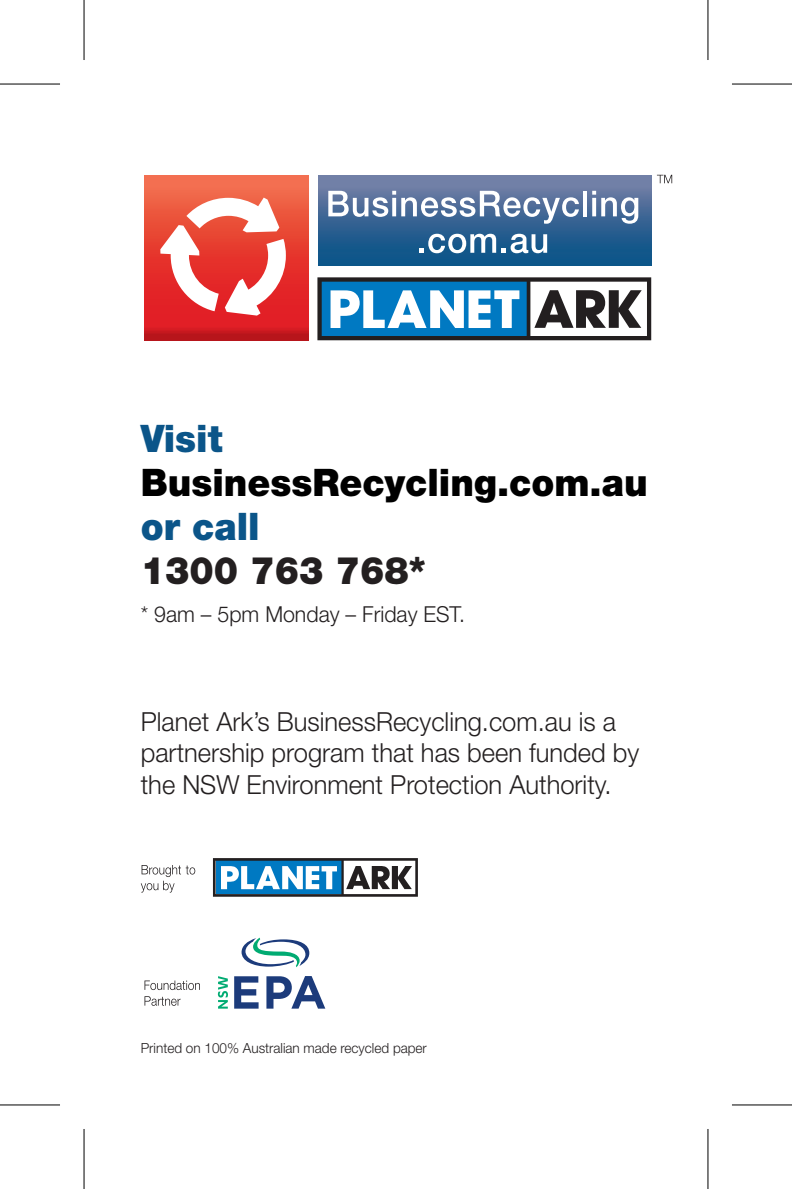
<style>
.page{position:relative;width:792px;height:1189px;background:#fff}
.page>*{position:absolute;margin:0;border:0;box-sizing:border-box;transform-origin:0 0}
.t1{font:900 38px "Helvetica Neue LT";color:#000;scale:.96 1}
.t2{font:900 38px "Helvetica Neue LT";color:#0b5589;scale:.96 1}
.t3{font:900 38px "Helvetica Neue LT";color:#231f20;scale:.96 1}
.t4{font:300 26.4px/31.6px "Helvetica Neue LT";color:#231f20}
.t5{font:300 22px "Helvetica Neue LT";color:#231f20}
.t6{font:300 14px "Helvetica Neue LT";color:#231f20}
</style>
<div class="page">
<svg style="left:657px;top:175px;width:15px;height:8px"></svg>
<svg style="left:144px;top:996px;width:37px;height:9px"></svg>
<svg style="left:144px;top:980px;width:56px;height:10px"></svg>
<svg style="left:141px;top:865px;width:54px;height:27px"></svg>
<svg style="left:213px;top:858px;width:205px;height:38px"></svg>
<div style="left:319px;top:176px;width:332px;height:90px;background:linear-gradient(to bottom,#7880a7,#014f85)"></div>
<svg style="left:328px;top:191px;width:251px;height:33px"></svg>
<hr style="left:583px;top:191px;width:4px;height:25px;background:#fff">
<svg style="left:592px;top:191px;width:46px;height:33px"></svg>
<svg style="left:419px;top:234px;width:128px;height:19px"></svg>
<svg style="left:144px;top:176px;width:164px;height:164px;background:#e23e34"></svg>
<svg style="left:317px;top:277px;width:334px;height:63px"></svg>
<svg style="left:160px;top:197px;width:126px;height:118px"></svg>
<svg style="left:241px;top:937px;width:68px;height:30px"></svg>
<svg style="left:218px;top:976px;width:10px;height:32px"></svg>
<svg style="left:234px;top:976px;width:24px;height:32px"></svg>
<svg style="left:266px;top:976px;width:59px;height:32px"></svg>
<svg style="left:0;top:1105px;width:60px;height:1px"></svg>
<svg style="left:732px;top:1105px;width:60px;height:1px"></svg>
<svg style="left:708px;top:0;width:1px;height:60px"></svg>
<svg style="left:708px;top:1129px;width:1px;height:59px"></svg>
<hr style="left:0;top:83px;width:60px;height:2px;background:#000">
<hr style="left:732px;top:83px;width:60px;height:2px;background:#000">
<hr style="left:0;top:1104px;width:60px;height:1px;background:#000">
<hr style="left:732px;top:1104px;width:60px;height:1px;background:#000">
<hr style="left:83px;top:0;width:2px;height:60px;background:#000">
<hr style="left:83px;top:1128px;width:2px;height:60px;background:#000">
<hr style="left:707px;top:0;width:1px;height:60px;background:#000">
<hr style="left:707px;top:1128px;width:1px;height:60px;background:#000">
<h1 class="t2" style="left:141px;top:415px;width:87px">Visit</h1>
<h1 class="t1" style="left:141px;top:459px;width:529px">BusinessRecycling.com.au</h1>
<h1 class="t2" style="left:141px;top:503px;width:125px">or call</h1>
<h1 class="t3" style="left:141px;top:547px;width:298px">1300 763 768*</h1>
<p class="t5" style="left:141px;top:600px;width:326px">* 9am – 5pm Monday – Friday EST.</p>
<p class="t4" style="left:141px;top:705px;width:500px">Planet Ark’s BusinessRecycling.com.au is a partnership program that has been funded by the NSW Environment Protection Authority.</p>
<p class="t6" style="left:141px;top:1039px;width:288px">Printed on 100% Australian made recycled paper</p>
</div>
